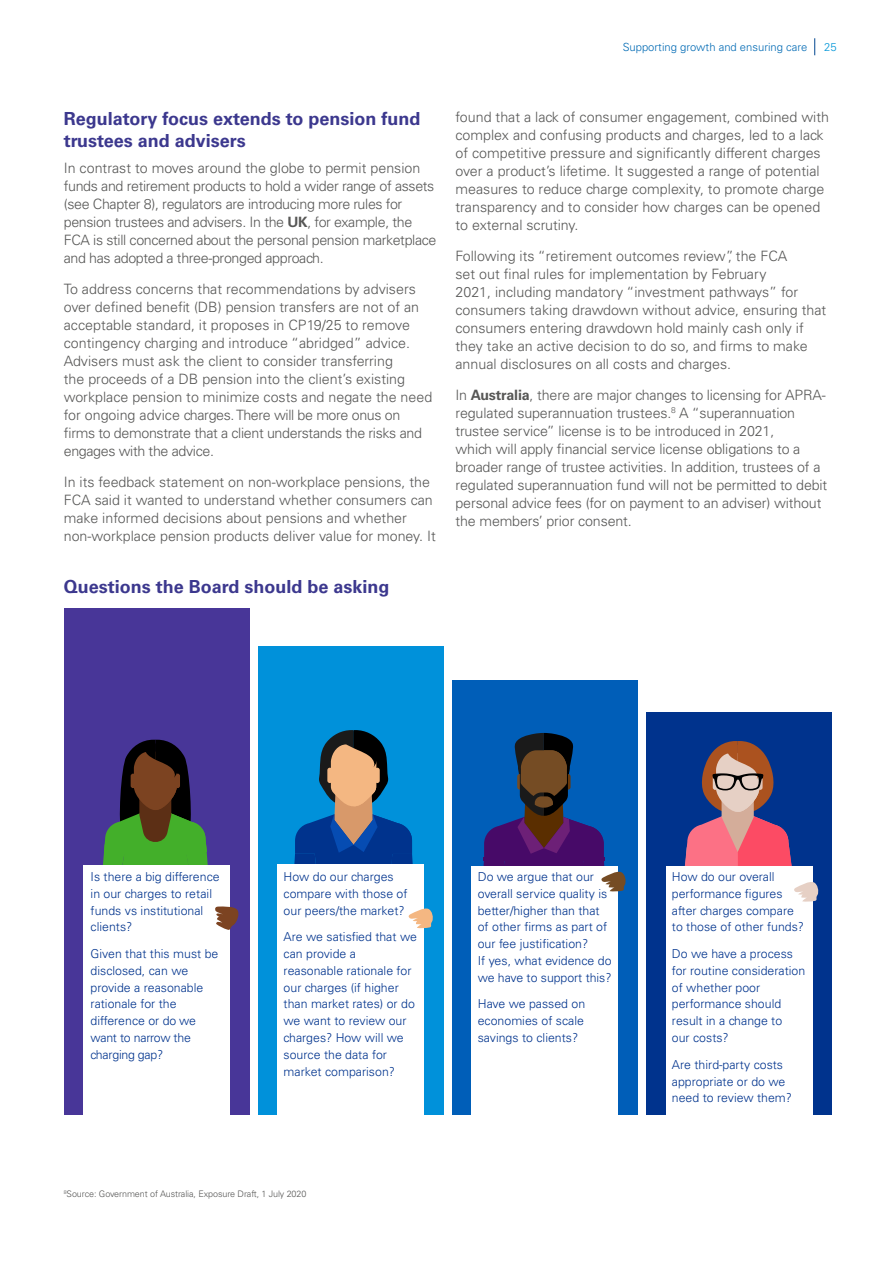
<style>
.page{position:relative;width:893px;height:1263px;background:#fff}
.page>*{position:absolute;margin:0;border:0;box-sizing:border-box;transform-origin:0 0}
.t1{font:700 18px/21.6px "Univers LT Std";color:#3c388e}
.t2{font:300 14.25px/18px "Univers LT Std";color:#575756}
.t3{font:300 14.25px/18px "Univers LT Std";letter-spacing:-.025em;color:#575756}
.t4{font:300 12.3px/17px "Univers LT Std";color:#00338d}
.t5{font:300 11.25px "Univers LT Std";color:#006ab4}
.t6{font:300 11.25px "Univers LT Std";color:#0096d8}
.t7{font:300 9px "Univers LT Std";letter-spacing:-.01em;color:#575756}
.s1{font-weight:700}
</style>
<div class="page">
<svg style="left:814px;top:38px;width:1px;height:17px"></svg>
<div style="left:258px;top:646px;width:185px;height:468px;background:#0091da"></div>
<div style="left:64px;top:608px;width:185px;height:506px;background:#483698"></div>
<svg style="left:103px;top:740px;width:105px;height:125px"></svg>
<div style="left:452px;top:680px;width:186px;height:434px;background:#005eb8"></div>
<div style="left:646px;top:713px;width:186px;height:401px;background:#00338d"></div>
<div style="left:84px;top:865px;width:146px;height:249px;background:#fff"></div>
<div style="left:278px;top:865px;width:146px;height:249px;background:#fff"></div>
<div style="left:472px;top:866px;width:146px;height:248px;background:#fff"></div>
<div style="left:666px;top:866px;width:146px;height:248px;background:#fff"></div>
<svg style="left:684px;top:741px;width:135px;height:258px"></svg>
<svg style="left:483px;top:733px;width:143px;height:159px"></svg>
<svg style="left:293px;top:730px;width:140px;height:199px"></svg>
<svg style="left:215px;top:906px;width:24px;height:24px"></svg>
<p class="t5" style="left:623px;top:40px;width:186px">Supporting growth and ensuring care</p>
<p class="t6" style="left:824px;top:40px;width:14px">25</p>
<p class="t1" style="left:64px;top:108px;width:358px">Regulatory focus extends to pension fund trustees and advisers</p>
<p class="t3" style="left:64px;top:159px;width:374px">In contrast to moves around the globe to permit pension funds and retirement products to hold a wider range of assets (see Chapter 8), regulators are introducing more rules for pension trustees and advisers. In the <span class="s1">UK</span>, for example, the FCA is still concerned about the personal pension marketplace and has adopted a three-pronged approach.</p>
<p class="t2" style="left:64px;top:280px;width:370px">To address concerns that recommendations by advisers over defined benefit (DB) pension transfers are not of an acceptable standard, it proposes in CP19/25 to remove contingency charging and introduce “abridged” advice.<br>Advisers must ask the client to consider transferring<br>the proceeds of a DB pension into the client’s existing workplace pension to minimize costs and negate the need for ongoing advice charges. There will be more onus on firms to demonstrate that a client understands the risks and engages with the advice.</p>
<p class="t2" style="left:64px;top:473px;width:374px">In its feedback statement on non-workplace pensions, the FCA said it wanted to understand whether consumers can make informed decisions about pensions and whether non-workplace pension products deliver value for money. It</p>
<p class="t1" style="left:64px;top:576px;width:327px">Questions the Board should be asking</p>
<p class="t2" style="left:455px;top:108px;width:375px">found that a lack of consumer engagement, combined with complex and confusing products and charges, led to a lack of competitive pressure and significantly different charges over a product’s lifetime. It suggested a range of potential measures to reduce charge complexity, to promote charge transparency and to consider how charges can be opened to external scrutiny.</p>
<p class="t2" style="left:455px;top:247px;width:372px">Following its “retirement outcomes review”, the FCA<br>set out final rules for implementation by February<br>2021, including mandatory “investment pathways” for consumers taking drawdown without advice, ensuring that consumers entering drawdown hold mainly cash only if they take an active decision to do so, and firms to make annual disclosures on all costs and charges.</p>
<p class="t2" style="left:455px;top:386px;width:373px">In <span class="s1">Australia</span>, there are major changes to licensing for APRA&shy;regulated superannuation trustees.<sup>8</sup> A “superannuation trustee service” license is to be introduced in 2021,<br>which will apply financial service license obligations to a broader range of trustee activities. In addition, trustees of a regulated superannuation fund will not be permitted to debit personal advice fees (for on payment to an adviser) without the members’ prior consent.</p>
<p class="t4" style="left:91px;top:868px;width:131px">Is there a big difference in our charges to retail funds vs institutional clients?</p>
<p class="t4" style="left:91px;top:945px;width:129px">Given that this must be disclosed, can we provide a reasonable rationale for the difference or do we want to narrow the charging gap?</p>
<p class="t4" style="left:284px;top:868px;width:125px">How do our charges compare with those of our peers/the market?</p>
<p class="t4" style="left:284px;top:928px;width:135px">Are we satisfied that we can provide a reasonable rationale for our charges (if higher than market rates) or do we want to review our charges? How will we source the data for market comparison?</p>
<p class="t7" style="left:64px;top:1188px;width:244px"><sup>8</sup>Source: Government of Australia, Exposure Draft, 1 July 2020</p>
<p class="t4" style="left:478px;top:868px;width:135px">Do we argue that our overall service quality is better/higher than that of other firms as part of our fee justification?<br>If yes, what evidence do we have to support this?</p>
<p class="t4" style="left:478px;top:996px;width:109px;text-align:justify">Have we passed on economies of scale savings to clients?</p>
<p class="t4" style="left:672px;top:868px;width:134px">How do our overall performance figures after charges compare to those of other funds?</p>
<p class="t4" style="left:672px;top:945px;width:135px">Do we have a process for routine consideration of whether poor performance should result in a change to<br>our costs?</p>
<p class="t4" style="left:672px;top:1056px;width:122px">Are third-party costs appropriate or do we need to review them?</p>
</div>
